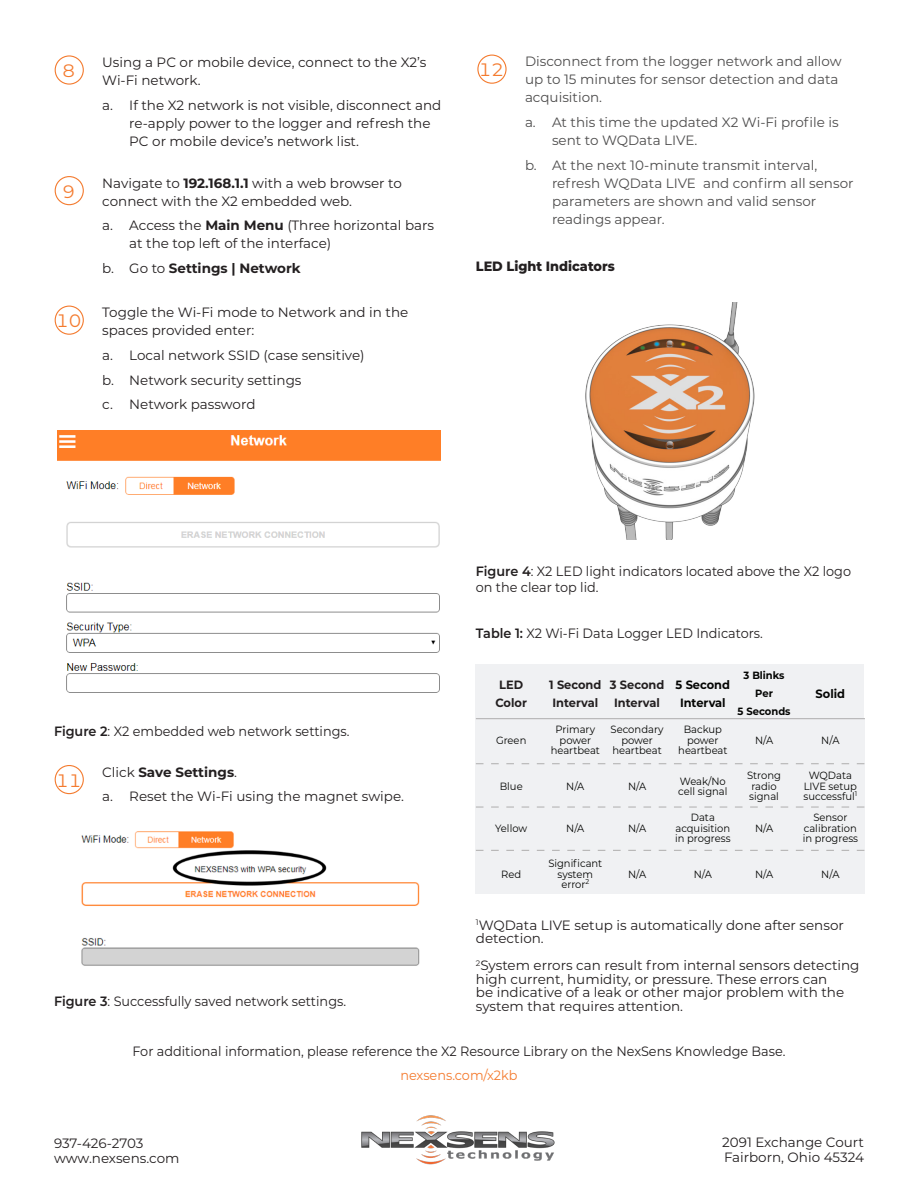
<style>
.page{position:relative;width:918px;height:1188px;background:#fff}
.page>*{position:absolute;margin:0;border:0;box-sizing:border-box;transform-origin:0 0}
.t1{font:18px "Montserrat";color:#f47b2f}
.Regular_paragraph{font:13.5px/18px "Montserrat";color:#231f20}
.Regular_paragraph-2{font:13.5px/16.5px "Montserrat";color:#231f20;scale:.95 1}
.Regular_paragraph-3{font:13.5px/18px "Montserrat";color:#4d4c4c}
.Regular_paragraph-4{font:700 13.5px "Montserrat";color:#231f20}
.t2{font:800 13.5px "Montserrat";color:#231f20;scale:.95 1}
.t3{font:13.5px "Montserrat";color:#f47b2f;scale:.95 1}
.t4{font:700 12px "Montserrat";color:#231f20;scale:.95 1}
.t5{font:700 12px "Montserrat";color:#040503;scale:.95 1}
.t6{font:10.5px/10.5px "Montserrat";color:#040503;text-align:center;scale:.95 1}
.t7{font:700 10.5px/18px "Montserrat";color:#040503;text-align:center;scale:.95 1}
.s1{font-weight:700}
.s2{font-weight:400}
.s3{font-weight:600}
</style>
<div class="page">
<img style="left:585px;top:302px;width:170px;height:238px">
<img style="left:361px;top:1115px;width:194px;height:50px">
<div style="left:476px;top:664px;width:388px;height:55px;background:#f0f1f3"></div>
<div style="left:476px;top:719px;width:389px;height:175px;background:#f0f1f3"></div>
<svg style="left:476px;top:763px;width:388px;height:1px"></svg>
<svg style="left:476px;top:807px;width:388px;height:1px"></svg>
<svg style="left:476px;top:850px;width:388px;height:1px"></svg>
<hr style="left:476px;top:718px;width:389px;height:1px;background:#aeadad">
<div style="left:55px;top:176px;width:29px;height:29px;border:1px solid #f47b2f;border-radius:50%"></div>
<div style="left:55px;top:306px;width:29px;height:29px;border:1px solid #f47b2f;border-radius:50%"></div>
<img style="left:57px;top:430px;width:384px;height:263px">
<div style="left:55px;top:765px;width:29px;height:29px;border:1px solid #f47b2f;border-radius:50%"></div>
<img style="left:81px;top:831px;width:339px;height:135px">
<div style="left:477px;top:55px;width:30px;height:29px;border:1px solid #f47b2f;border-radius:50%"></div>
<div style="left:55px;top:55px;width:29px;height:30px;border:1px solid #f47b2f;border-radius:50%"></div>
<p class="t1" style="left:62px;top:58px;width:14px">8</p>
<p class="t1" style="left:62px;top:179px;width:14px">9</p>
<p class="t1" style="left:56px;top:309px;width:27px">10</p>
<p class="Regular_paragraph" style="left:102px;top:53px;width:326px">Using a PC or mobile device, connect to the X2’s<br>Wi-Fi network.</p>
<p class="Regular_paragraph" style="left:129px;top:96px;width:314px;text-indent:-27px">a. If the X2 network is not visible, disconnect and re-apply power to the logger and refresh the<br>PC or mobile device’s network list.</p>
<p class="Regular_paragraph" style="left:102px;top:173px;width:301px">Navigate to <span class="s1">192.168.1.1</span> with a web browser to connect with the X2 embedded web.</p>
<p class="Regular_paragraph" style="left:129px;top:216px;width:306px;text-indent:-27px">a. Access the <span class="s1">Main Menu</span> (Three horizontal bars at the top left of the interface)</p>
<p class="Regular_paragraph-4" style="left:102px;top:259px;width:200px"><span class="s2">b. Go to</span> Settings | Network</p>
<p class="Regular_paragraph" style="left:102px;top:303px;width:308px">Toggle the Wi-Fi mode to Network and in the spaces provided enter:</p>
<p class="Regular_paragraph" style="left:102px;top:346px;width:264px">a. Local network SSID (case sensitive)</p>
<p class="Regular_paragraph" style="left:102px;top:370px;width:201px">b. Network security settings</p>
<p class="Regular_paragraph" style="left:102px;top:395px;width:155px">c. Network password</p>
<p class="t1" style="left:479px;top:58px;width:27px">12</p>
<p class="Regular_paragraph-3" style="left:525px;top:52px;width:318px">Disconnect from the logger network and allow up to 15 minutes for sensor detection and data acquisition.</p>
<p class="Regular_paragraph-3" style="left:552px;top:113px;width:288px;text-indent:-27px">a. At this time the updated X2 Wi-Fi profile is sent to WQData LIVE.</p>
<p class="Regular_paragraph-3" style="left:552px;top:155px;width:303px;text-indent:-27px">b. At the next 10-minute transmit interval, refresh WQData LIVE and confirm all sensor parameters are shown and valid sensor readings appear.</p>
<p class="t2" style="left:476px;top:256px;width:148px">LED Light Indicators</p>
<p class="Regular_paragraph-2" style="left:54px;top:723px;width:313px"><span class="s3">Figure 2</span>: X2 embedded web network settings.</p>
<p class="Regular_paragraph-4" style="left:102px;top:762px;width:136px"><span class="s2">Click</span> Save Settings<span class="s2">.</span></p>
<p class="Regular_paragraph" style="left:102px;top:787px;width:303px">a. Reset the Wi-Fi using the magnet swipe.</p>
<p class="t1" style="left:56px;top:768px;width:27px">11</p>
<p class="Regular_paragraph-2" style="left:54px;top:993px;width:309px"><span class="s3">Figure 3</span>: Successfully saved network settings.</p>
<p class="Regular_paragraph-2" style="left:476px;top:562px;width:397px"><span class="s3">Figure 4</span>: X2 LED light indicators located above the X2 logo on the clear top lid.</p>
<p class="Regular_paragraph-2" style="left:476px;top:625px;width:304px"><span class="s3">Table 1:</span> X2 Wi-Fi Data Logger LED Indicators.</p>
<p class="t4" style="left:499px;top:676px;width:27px">LED</p>
<p class="t4" style="left:496px;top:694px;width:35px">Color</p>
<p class="t6" style="left:496px;top:735px;width:33px">Green</p>
<p class="t6" style="left:500px;top:781px;width:26px">Blue</p>
<p class="t6" style="left:495px;top:822px;width:35px">Yellow</p>
<p class="t6" style="left:501px;top:868px;width:23px">Red</p>
<p class="t4" style="left:549px;top:676px;width:56px">1 Second</p>
<p class="t4" style="left:553px;top:694px;width:50px">Interval</p>
<p class="t4" style="left:610px;top:676px;width:59px">3 Second</p>
<p class="t4" style="left:614px;top:694px;width:50px">Interval</p>
<p class="t5" style="left:676px;top:676px;width:59px">5 Second</p>
<p class="t5" style="left:680px;top:694px;width:50px">Interval</p>
<p class="t7" style="left:744px;top:666px;width:45px">3 Blinks<br>Per</p>
<p class="t7" style="left:738px;top:702px;width:57px">5 Seconds</p>
<p class="t6" style="left:556px;top:724px;width:43px">Primary power</p>
<p class="t6" style="left:551px;top:745px;width:53px">heartbeat</p>
<p class="t6" style="left:611px;top:724px;width:57px">Secondary power heartbeat</p>
<p class="t6" style="left:678px;top:724px;width:53px">Backup power heartbeat</p>
<p class="t6" style="left:678px;top:775px;width:53px;text-align:left">Weak/No cell signal</p>
<p class="t6" style="left:691px;top:812px;width:27px">Data</p>
<p class="t6" style="left:675px;top:822px;width:60px;text-align:left">acquisition in progress</p>
<p class="t6" style="left:566px;top:781px;width:21px">N/A</p>
<p class="t6" style="left:628px;top:781px;width:21px">N/A</p>
<p class="t6" style="left:566px;top:822px;width:21px">N/A</p>
<p class="t6" style="left:628px;top:822px;width:21px">N/A</p>
<p class="t6" style="left:755px;top:735px;width:21px">N/A</p>
<p class="t6" style="left:747px;top:770px;width:37px">Strong</p>
<p class="t6" style="left:749px;top:781px;width:33px;text-align:left">radio signal</p>
<p class="t6" style="left:755px;top:822px;width:21px">N/A</p>
<p class="t5" style="left:816px;top:685px;width:33px">Solid</p>
<p class="t6" style="left:821px;top:735px;width:21px">N/A</p>
<p class="t6" style="left:804px;top:770px;width:58px">WQData<br>LIVE setup successful<sup>1</sup></p>
<p class="t6" style="left:813px;top:812px;width:37px">Sensor</p>
<p class="t6" style="left:803px;top:822px;width:60px;text-align:left">calibration in progress</p>
<p class="t6" style="left:548px;top:858px;width:58px">Significant system error<sup>2</sup></p>
<p class="t6" style="left:628px;top:868px;width:21px">N/A</p>
<p class="t6" style="left:694px;top:868px;width:21px">N/A</p>
<p class="t6" style="left:755px;top:868px;width:21px">N/A</p>
<p class="t6" style="left:821px;top:868px;width:21px">N/A</p>
<p class="Regular_paragraph" style="left:476px;top:918px;width:370px;line-height:13.5px"><sup>1</sup>WQData LIVE setup is automatically done after sensor detection.</p>
<p class="Regular_paragraph" style="left:476px;top:958px;width:385px;line-height:13.5px"><sup>2</sup>System errors can result from internal sensors detecting high current, humidity, or pressure. These errors can<br>be indicative of a leak or other major problem with the system that requires attention.</p>
<p class="Regular_paragraph-2" style="left:132px;top:1042px;width:689px">For additional information, please reference the X2 Resource Library on the NexSens Knowledge Base.</p>
<p class="t3" style="left:400px;top:1066px;width:125px">nexsens.com/x2kb</p>
<p class="Regular_paragraph" style="left:54px;top:1133px;width:91px">937-426-2703</p>
<p class="Regular_paragraph" style="left:54px;top:1148px;width:127px">www.nexsens.com</p>
<p class="Regular_paragraph" style="left:722px;top:1133px;width:143px">2091 Exchange Court</p>
<p class="Regular_paragraph" style="left:724px;top:1148px;width:141px">Fairborn, Ohio 45324</p>
</div>
